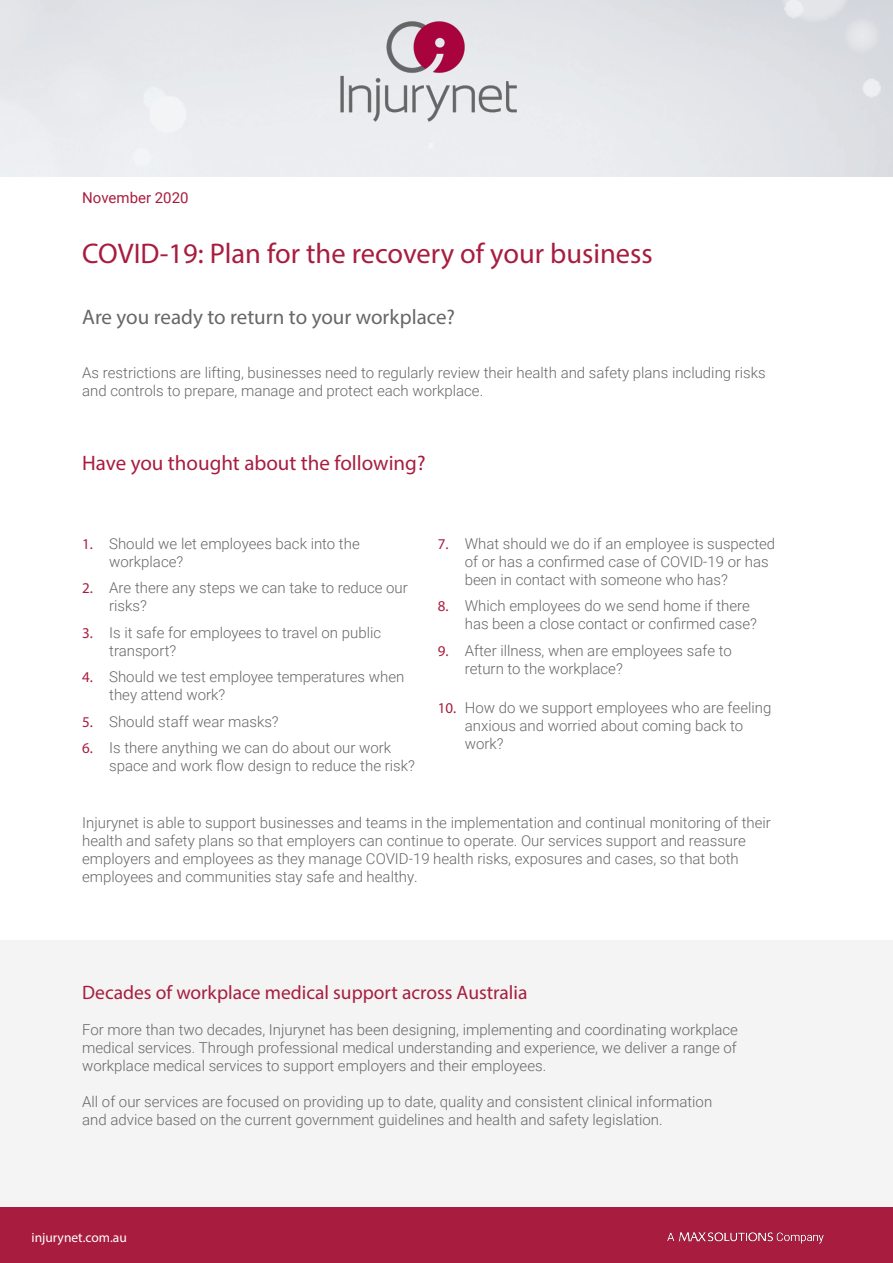
<style>
.page{position:relative;width:893px;height:1263px;background:#fff}
.page>*{position:absolute;margin:0;border:0;box-sizing:border-box;transform-origin:0 0}
.t1{font:28.5px "Myriad Pro";color:#a81d3f}
.t2{font:21px "Myriad Pro";color:#676767}
.t3{font:21px "Myriad Pro";color:#a81d3f}
.t4{font:19.5px "Myriad Pro";color:#a81d3f}
.t5{font:300 15px/18px "Roboto";color:#676767}
.t6{font:15px "Roboto";color:#a81d3f}
.t7{font:13.5px "Myriad Pro";color:#fff}
.s1{font-family:"Myriad Pro";font-weight:400;color:#a81d3f}
</style>
<div class="page">
<div style="left:0;top:940px;width:893px;height:268px;background:#f3f4f3"></div>
<div style="left:0;top:1208px;width:893px;height:55px;background:#a81d3f"></div>
<img style="left:667px;top:1232px;width:157px;height:12px">
<img style="left:339px;top:20px;width:180px;height:103px">
<p class="t6" style="left:82px;top:187px;width:108px">November 2020</p>
<p class="t1" style="left:82px;top:236px;width:572px">COVID-19: Plan for the recovery of your business</p>
<p class="t2" style="left:82px;top:304px;width:374px">Are you ready to return to your workplace?</p>
<p class="t5" style="left:82px;top:363px;width:685px">As restrictions are lifting, businesses need to regularly review their health and safety plans including risks and controls to prepare, manage and protect each workplace.</p>
<p class="t3" style="left:82px;top:450px;width:345px">Have you thought about the following?</p>
<p class="t5" style="left:109px;top:534px;width:252px;text-indent:-27px"><span class="s1">1.</span> Should we let employees back into the workplace?</p>
<p class="t5" style="left:109px;top:578px;width:300px;text-indent:-27px"><span class="s1">2.</span> Are there any steps we can take to reduce our risks?</p>
<p class="t5" style="left:109px;top:623px;width:273px;text-indent:-27px"><span class="s1">3.</span> Is it safe for employees to travel on public transport?</p>
<p class="t5" style="left:109px;top:667px;width:297px;text-indent:-27px"><span class="s1">4.</span> Should we test employee temperatures when they attend work?</p>
<p class="t5" style="left:82px;top:712px;width:198px"><span class="s1">5.</span> Should staff wear masks?</p>
<p class="t5" style="left:109px;top:738px;width:307px;text-indent:-27px"><span class="s1">6.</span> Is there anything we can do about our work space and work flow design to reduce the risk?</p>
<p class="t5" style="left:465px;top:534px;width:312px;text-indent:-27px"><span class="s1">7.</span> What should we do if an employee is suspected of or has a confirmed case of COVID-19 or has been in contact with someone who has?</p>
<p class="t5" style="left:465px;top:596px;width:294px;text-indent:-27px"><span class="s1">8.</span> Which employees do we send home if there has been a close contact or confirmed case?</p>
<p class="t5" style="left:465px;top:641px;width:269px;text-indent:-27px"><span class="s1">9.</span> After illness, when are employees safe to return to the workplace?</p>
<p class="t5" style="left:465px;top:698px;width:308px;text-indent:-27px"><span class="s1">10.</span> How do we support employees who are feeling anxious and worried about coming back to work?</p>
<p class="t5" style="left:82px;top:813px;width:690px">Injurynet is able to support businesses and teams in the implementation and continual monitoring of their health and safety plans so that employers can continue to operate. Our services support and reassure employers and employees as they manage COVID-19 health risks, exposures and cases, so that both employees and communities stay safe and healthy.</p>
<p class="t4" style="left:82px;top:980px;width:447px">Decades of workplace medical support across Australia</p>
<p class="t5" style="left:82px;top:1020px;width:657px;text-align:justify">For more than two decades, Injurynet has been designing, implementing and coordinating workplace medical services. Through professional medical understanding and experience, we deliver a range of workplace medical services to support employers and their employees.</p>
<p class="t5" style="left:82px;top:1092px;width:632px">All of our services are focused on providing up to date, quality and consistent clinical information and advice based on the current government guidelines and health and safety legislation.</p>
<p class="t7" style="left:32px;top:1229px;width:97px">injurynet.com.au</p>
</div>
